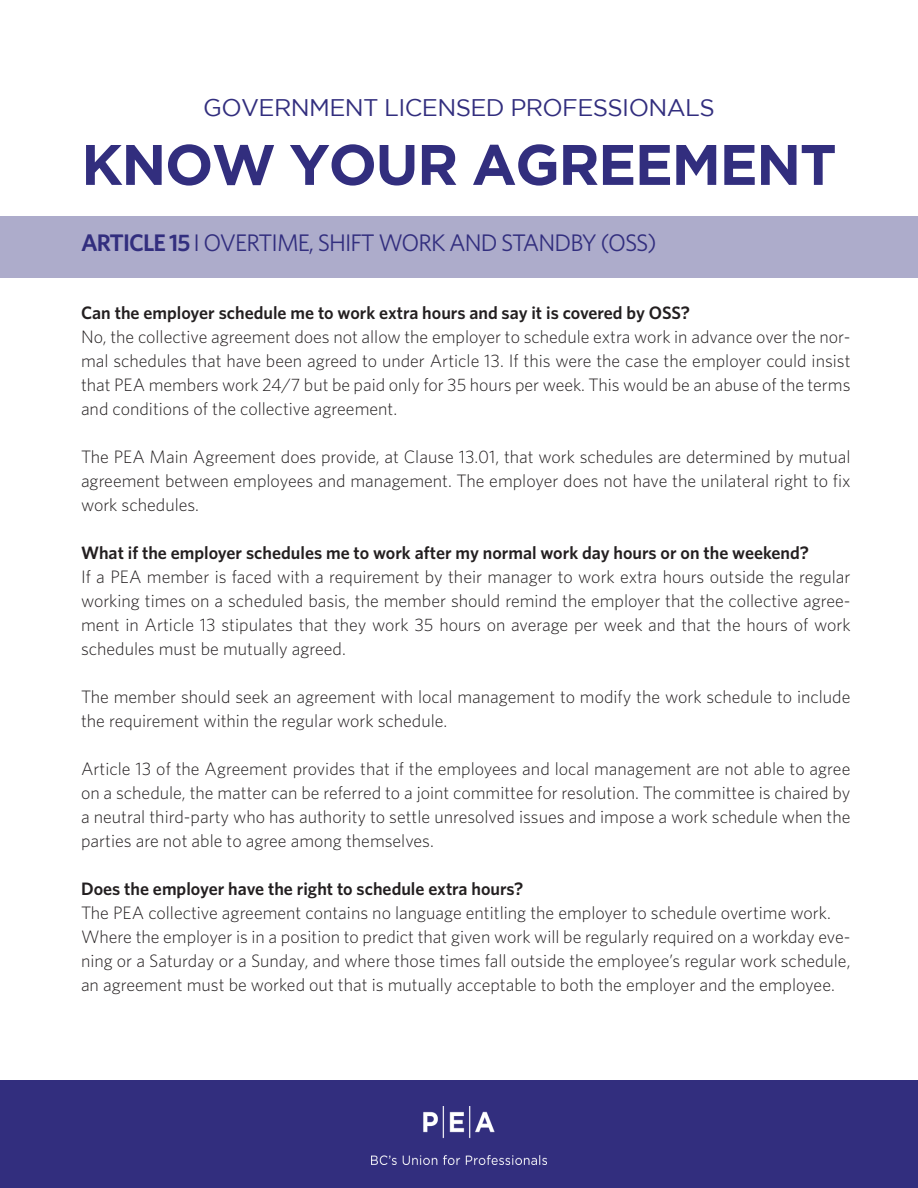
<style>
.page{position:relative;width:918px;height:1188px;background:#fff}
.page>*{position:absolute;margin:0;border:0;box-sizing:border-box;transform-origin:0 0}
.t1{font:700 57px "Gotham";letter-spacing:-.025em;color:#322e7e}
.t2{font:24px "Whitney";letter-spacing:-.04em;color:#322e7e}
.t3{font:24px "Gotham";letter-spacing:-.025em;color:#322e7e}
.t4{font:300 18px/24px "Whitney";color:#231f20;text-align:justify}
.t5{font:600 18px "Whitney";color:#231f20}
.s1{font-weight:600}
</style>
<div class="page">
<div style="left:0;top:216px;width:918px;height:61px;background:#adaccb"></div>
<div style="left:0;top:1080px;width:918px;height:108px;background:#322e7e"></div>
<img style="left:372px;top:1107px;width:174px;height:57px">
<p class="t3" style="left:203px;top:95px;width:513px">GOVERNMENT LICENSED PROFESSIONALS</p>
<p class="t1" style="left:81px;top:132px;width:757px">KNOW YOUR AGREEMENT</p>
<p class="t2" style="left:81px;top:229px;width:577px"><span class="s1">ARTICLE 15</span> I OVERTIME, SHIFT WORK AND STANDBY (OSS)</p>
<p class="t5" style="left:81px;top:302px;width:611px">Can the employer schedule me to work extra hours and say it is covered by OSS?</p>
<p class="t4" style="left:81px;top:324px;width:771px">No, the collective agreement does not allow the employer to schedule extra work in advance over the nor&shy;mal schedules that have been agreed to under Article 13. If this were the case the employer could insist that PEA members work 24/7 but be paid only for 35 hours per week. This would be an abuse of the terms and conditions of the collective agreement.</p>
<p class="t4" style="left:81px;top:444px;width:771px">The PEA Main Agreement does provide, at Clause 13.01, that work schedules are determined by mutual agreement between employees and management. The employer does not have the unilateral right to fix work schedules.</p>
<p class="t5" style="left:81px;top:542px;width:730px">What if the employer schedules me to work after my normal work day hours or on the weekend?</p>
<p class="t4" style="left:81px;top:564px;width:771px">If a PEA member is faced with a requirement by their manager to work extra hours outside the regular working times on a scheduled basis, the member should remind the employer that the collective agree&shy;ment in Article 13 stipulates that they work 35 hours on average per week and that the hours of work schedules must be mutually agreed.</p>
<p class="t4" style="left:81px;top:684px;width:771px">The member should seek an agreement with local management to modify the work schedule to include the requirement within the regular work schedule.</p>
<p class="t4" style="left:81px;top:756px;width:771px">Article 13 of the Agreement provides that if the employees and local management are not able to agree on a schedule, the matter can be referred to a joint committee for resolution. The committee is chaired by a neutral third-party who has authority to settle unresolved issues and impose a work schedule when the parties are not able to agree among themselves.</p>
<p class="t5" style="left:81px;top:878px;width:444px">Does the employer have the right to schedule extra hours?</p>
<p class="t4" style="left:81px;top:900px;width:751px">The PEA collective agreement contains no language entitling the employer to schedule overtime work.</p>
<p class="t4" style="left:81px;top:924px;width:771px">Where the employer is in a position to predict that given work will be regularly required on a workday eve&shy;ning or a Saturday or a Sunday, and where those times fall outside the employee’s regular work schedule, an agreement must be worked out that is mutually acceptable to both the employer and the employee.</p>
</div>
